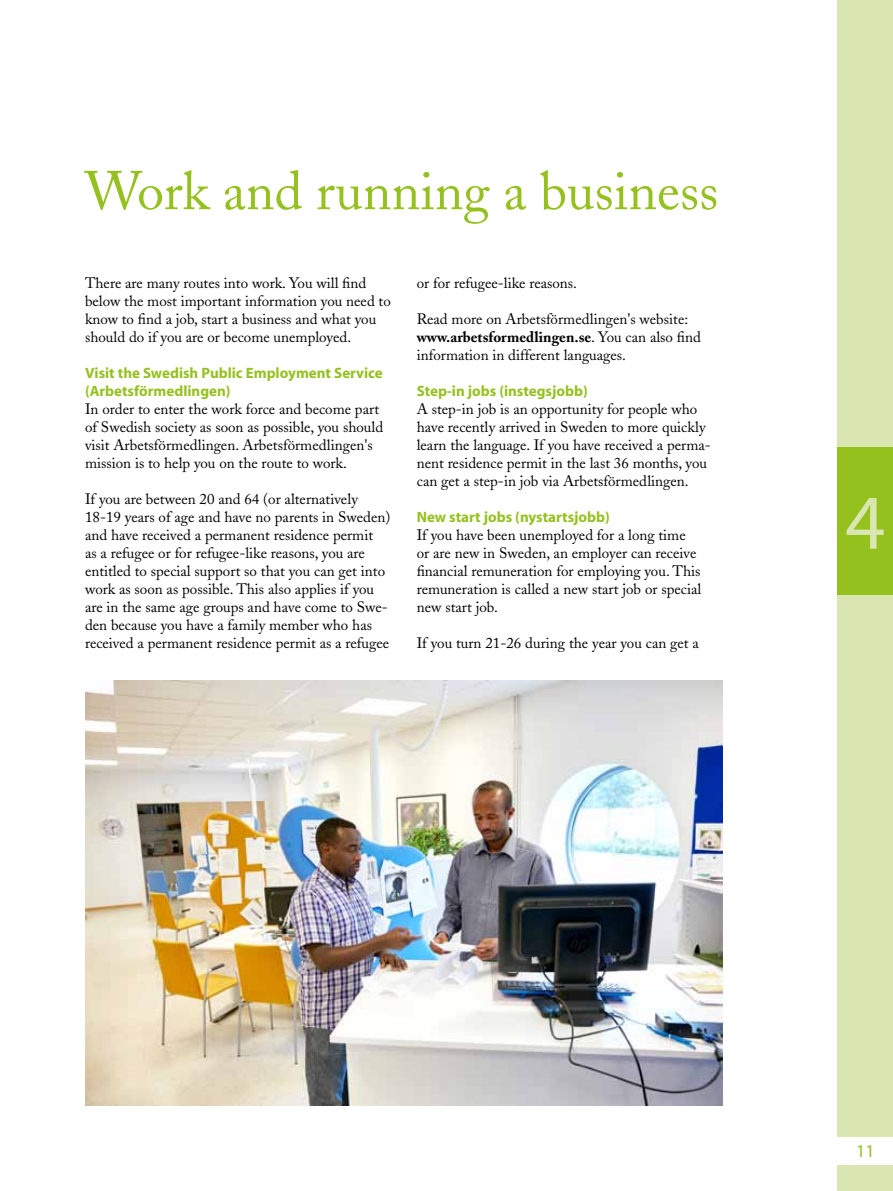
<style>
.page{position:relative;width:893px;height:1191px;background:#fff}
.page>*{position:absolute;margin:0;border:0;box-sizing:border-box;transform-origin:0 0}
.t1{font:78px "Myriad";color:#d9e6b1}
.t2{font:54px "Adobe Caslon";color:#95c11f}
.t3{font:18px "Myriad";color:#95c11f}
.t4{font:15px/18px "Adobe Caslon";color:#000}
.t5{font:700 15px/18px "Myriad";color:#95c11f}
.s1{font-weight:700}
</style>
<div class="page">
<div style="left:838px;top:0;width:55px;height:149px;background:#d9e6b1"></div>
<div style="left:838px;top:149px;width:55px;height:149px;background:#d9e6b1"></div>
<div style="left:838px;top:298px;width:55px;height:148px;background:#d9e6b1"></div>
<div style="left:838px;top:446px;width:55px;height:149px;background:#95c11f"></div>
<div style="left:838px;top:595px;width:55px;height:149px;background:#d9e6b1"></div>
<div style="left:838px;top:744px;width:55px;height:149px;background:#d9e6b1"></div>
<div style="left:838px;top:893px;width:55px;height:149px;background:#d9e6b1"></div>
<div style="left:838px;top:1042px;width:55px;height:149px;background:#d9e6b1"></div>
<img style="left:85px;top:680px;width:638px;height:426px">
<div style="left:760px;top:1136px;width:133px;height:28px;background:#fff"></div>
<h2 class="t2" style="left:85px;top:159px;width:635px">Work and running a business</h2>
<p class="t4" style="left:85px;top:274px;width:307px">There are many routes into work. You will find below the most important information you need to know to find a job, start a business and what you should do if you are or become unemployed.</p>
<p class="t5" style="left:85px;top:364px;width:299px">Visit the Swedish Public Employment Service (Arbetsförmedlingen)</p>
<p class="t4" style="left:85px;top:400px;width:300px">In order to enter the work force and become part of Swedish society as soon as possible, you should visit Arbetsförmedlingen. Arbetsförmedlingen's mission is to help you on the route to work.</p>
<p class="t4" style="left:85px;top:490px;width:307px">If you are between 20 and 64 (or alternatively 18-19 years of age and have no parents in Sweden) and have received a permanent residence permit<br>as a refugee or for refugee-like reasons, you are entitled to special support so that you can get into work as soon as possible. This also applies if you are in the same age groups and have come to Swe&shy;den because you have a family member who has received a permanent residence permit as a refugee</p>
<p class="t4" style="left:417px;top:274px;width:162px">or for refugee-like reasons.</p>
<p class="t4" style="left:417px;top:310px;width:286px">Read more on Arbetsförmedlingen's website: <span class="s1">www.arbetsformedlingen.se</span>. You can also find information in different languages.</p>
<p class="t5" style="left:417px;top:382px;width:173px">Step-in jobs (instegsjobb)</p>
<p class="t4" style="left:417px;top:400px;width:296px">A step-in job is an opportunity for people who have recently arrived in Sweden to more quickly learn the language. If you have received a perma&shy;nent residence permit in the last 36 months, you can get a step-in job via Arbetsförmedlingen.</p>
<p class="t5" style="left:417px;top:508px;width:195px">New start jobs (nystartsjobb)</p>
<p class="t4" style="left:417px;top:526px;width:286px">If you have been unemployed for a long time or are new in Sweden, an employer can receive financial remuneration for employing you. This remuneration is called a new start job or special new start job.</p>
<p class="t4" style="left:417px;top:634px;width:284px">If you turn 21-26 during the year you can get a</p>
<h1 class="t1" style="left:845px;top:484px;width:42px">4</h1>
<p class="t3" style="left:856px;top:1141px;width:20px">11</p>
</div>
